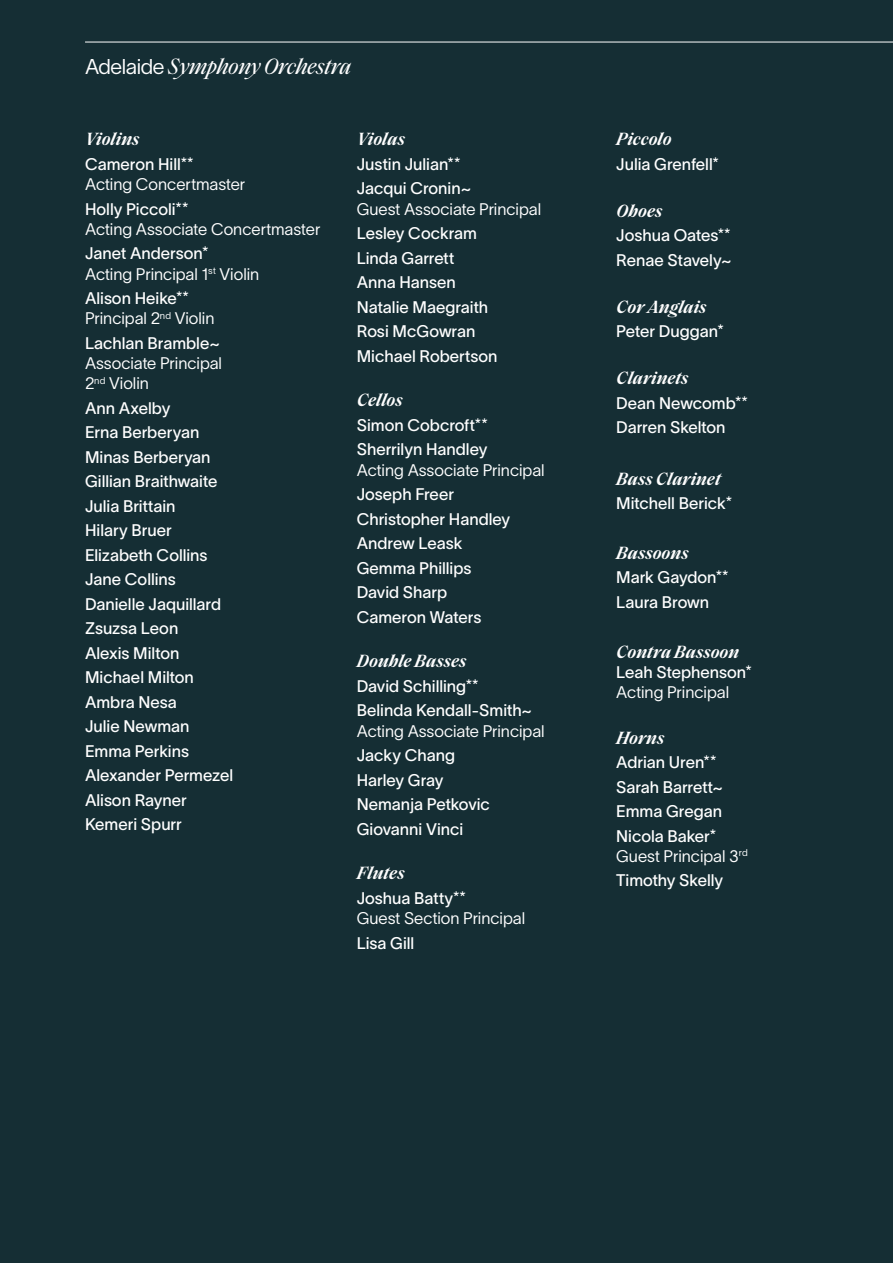
<style>
.page{position:relative;width:893px;height:1263px;background:#152e34}
.page>*{position:absolute;margin:0;border:0;box-sizing:border-box;transform-origin:0 0}
.t1{font:italic 22.5px "Saol Text";letter-spacing:-.02em;color:#fff}
.Player_list_instrument{font:italic 600 18px "Saol Text";color:#fff}
.Player_list{font:italic 600 18px "Saol Text";color:#fff}
.Player_list-2{font:16.5px "TWK Lausanne 400";color:#fff}
.Player_list-3{font:16.5px/20.2px "TWK Lausanne";letter-spacing:-.005em;color:#fff}
.Player_list_instrument-2{font:16.5px "TWK Lausanne 400";color:#fff}
.s1{font-family:"TWK Lausanne";font-style:normal;font-size:21px}
.s2{font-family:"TWK Lausanne 400"}
</style>
<div class="page">
<hr style="left:85px;top:42px;width:808px;height:1px;background:#fff">
<p class="t1" style="left:85px;top:50px;width:268px"><span class="s1">Adelaide</span> Symphony Orchestra</p>
<p class="Player_list_instrument" style="left:85px;top:126px;width:56px">Violins</p>
<p class="Player_list-3" style="left:85px;top:153px;width:162px"><span class="s2">Cameron Hill**<br></span>Acting Concertmaster</p>
<p class="Player_list-3" style="left:85px;top:197px;width:237px"><span class="s2">Holly Piccoli**<br></span>Acting Associate Concertmaster</p>
<p class="Player_list-3" style="left:85px;top:242px;width:176px"><span class="s2">Janet Anderson*<br></span>Acting Principal 1<sup>st</sup> Violin</p>
<p class="Player_list-3" style="left:85px;top:287px;width:131px"><span class="s2">Alison Heike**<br></span>Principal 2<sup>nd</sup> Violin</p>
<p class="Player_list-3" style="left:85px;top:332px;width:139px"><span class="s2">Lachlan Bramble~<br></span>Associate Principal<br>2<sup>nd</sup> Violin</p>
<p class="Player_list-2" style="left:85px;top:396px;width:87px">Ann Axelby</p>
<p class="Player_list-2" style="left:85px;top:421px;width:116px">Erna Berberyan</p>
<p class="Player_list-2" style="left:85px;top:445px;width:127px">Minas Berberyan</p>
<p class="Player_list-2" style="left:85px;top:470px;width:134px">Gillian Braithwaite</p>
<p class="Player_list-2" style="left:85px;top:494px;width:92px">Julia Brittain</p>
<p class="Player_list-2" style="left:85px;top:519px;width:88px">Hilary Bruer</p>
<p class="Player_list-2" style="left:85px;top:543px;width:124px">Elizabeth Collins</p>
<p class="Player_list-2" style="left:85px;top:568px;width:92px">Jane Collins</p>
<p class="Player_list-2" style="left:85px;top:592px;width:138px">Danielle Jaquillard</p>
<p class="Player_list-2" style="left:85px;top:617px;width:95px">Zsuzsa Leon</p>
<p class="Player_list-2" style="left:85px;top:641px;width:96px">Alexis Milton</p>
<p class="Player_list-2" style="left:85px;top:666px;width:110px">Michael Milton</p>
<p class="Player_list-2" style="left:85px;top:690px;width:93px">Ambra Nesa</p>
<p class="Player_list-2" style="left:85px;top:715px;width:106px">Julie Newman</p>
<p class="Player_list-2" style="left:85px;top:739px;width:105px">Emma Perkins</p>
<p class="Player_list-2" style="left:85px;top:764px;width:150px">Alexander Permezel</p>
<p class="Player_list-2" style="left:85px;top:788px;width:103px">Alison Rayner</p>
<p class="Player_list-2" style="left:85px;top:813px;width:98px">Kemeri Spurr</p>
<p class="Player_list" style="left:357px;top:126px;width:50px">Violas</p>
<p class="Player_list-2" style="left:357px;top:152px;width:105px">Justin Julian**</p>
<p class="Player_list-3" style="left:357px;top:177px;width:186px"><span class="s2">Jacqui Cronin~<br></span>Guest Associate Principal</p>
<p class="Player_list-2" style="left:357px;top:222px;width:122px">Lesley Cockram</p>
<p class="Player_list-2" style="left:357px;top:246px;width:99px">Linda Garrett</p>
<p class="Player_list-2" style="left:357px;top:271px;width:101px">Anna Hansen</p>
<p class="Player_list-2" style="left:357px;top:295px;width:133px">Natalie Maegraith</p>
<p class="Player_list-2" style="left:357px;top:320px;width:120px">Rosi McGowran</p>
<p class="Player_list-2" style="left:357px;top:344px;width:142px">Michael Robertson</p>
<p class="Player_list_instrument" style="left:357px;top:387px;width:48px">Cellos</p>
<p class="Player_list-2" style="left:357px;top:413px;width:133px">Simon Cobcroft**</p>
<p class="Player_list-3" style="left:357px;top:438px;width:189px"><span class="s2">Sherrilyn Handley<br></span>Acting Associate Principal</p>
<p class="Player_list-2" style="left:357px;top:483px;width:99px">Joseph Freer</p>
<p class="Player_list-2" style="left:357px;top:507px;width:155px">Christopher Handley</p>
<p class="Player_list-2" style="left:357px;top:532px;width:107px">Andrew Leask</p>
<p class="Player_list-2" style="left:357px;top:556px;width:116px">Gemma Phillips</p>
<p class="Player_list-2" style="left:357px;top:581px;width:92px">David Sharp</p>
<p class="Player_list-2" style="left:357px;top:605px;width:126px">Cameron Waters</p>
<p class="Player_list_instrument" style="left:357px;top:648px;width:111px">Double Basses</p>
<p class="Player_list-2" style="left:357px;top:674px;width:123px">David Schilling**</p>
<p class="Player_list-3" style="left:357px;top:699px;width:189px"><span class="s2">Belinda Kendall-Smith~<br></span>Acting Associate Principal</p>
<p class="Player_list-2" style="left:357px;top:744px;width:100px">Jacky Chang</p>
<p class="Player_list-2" style="left:357px;top:768px;width:88px">Harley Gray</p>
<p class="Player_list-2" style="left:357px;top:793px;width:135px">Nemanja Petkovic</p>
<p class="Player_list-2" style="left:357px;top:817px;width:108px">Giovanni Vinci</p>
<p class="Player_list_instrument" style="left:357px;top:860px;width:49px">Flutes</p>
<p class="Player_list-3" style="left:357px;top:887px;width:170px"><span class="s2">Joshua Batty**<br></span>Guest Section Principal</p>
<p class="Player_list-2" style="left:357px;top:931px;width:59px">Lisa Gill</p>
<p class="Player_list_instrument" style="left:616px;top:126px;width:57px">Piccolo</p>
<p class="Player_list-2" style="left:616px;top:152px;width:104px">Julia Grenfell*</p>
<p class="Player_list" style="left:616px;top:197px;width:48px">Oboes</p>
<p class="Player_list-2" style="left:616px;top:224px;width:116px">Joshua Oates**</p>
<p class="Player_list-2" style="left:616px;top:248px;width:117px">Renae Stavely~</p>
<p class="Player_list_instrument" style="left:616px;top:293px;width:92px">Cor Anglais</p>
<p class="Player_list_instrument-2" style="left:616px;top:320px;width:109px">Peter Duggan*</p>
<p class="Player_list_instrument" style="left:616px;top:365px;width:74px">Clarinets</p>
<p class="Player_list_instrument-2" style="left:616px;top:391px;width:133px">Dean Newcomb**</p>
<p class="Player_list_instrument-2" style="left:616px;top:416px;width:111px">Darren Skelton</p>
<p class="Player_list_instrument" style="left:616px;top:465px;width:106px">Bass Clarinet</p>
<p class="Player_list_instrument-2" style="left:616px;top:492px;width:117px">Mitchell Berick*</p>
<p class="Player_list_instrument" style="left:616px;top:539px;width:74px">Bassoons</p>
<p class="Player_list-2" style="left:616px;top:566px;width:114px">Mark Gaydon**</p>
<p class="Player_list-2" style="left:616px;top:590px;width:94px">Laura Brown</p>
<p class="Player_list_instrument" style="left:616px;top:638px;width:124px">Contra Bassoon</p>
<p class="Player_list_instrument-2" style="left:616px;top:660px;width:137px">Leah Stephenson*</p>
<p class="Player_list-3" style="left:616px;top:681px;width:114px">Acting Principal</p>
<p class="Player_list_instrument" style="left:616px;top:724px;width:50px">Horns</p>
<p class="Player_list_instrument-2" style="left:616px;top:751px;width:102px">Adrian Uren**</p>
<p class="Player_list_instrument-2" style="left:616px;top:775px;width:108px">Sarah Barrett~</p>
<p class="Player_list_instrument-2" style="left:616px;top:800px;width:107px">Emma Gregan</p>
<p class="Player_list_instrument-2" style="left:616px;top:824px;width:101px">Nicola Baker*</p>
<p class="Player_list-3" style="left:616px;top:845px;width:133px">Guest Principal 3<sup>rd</sup></p>
<p class="Player_list-2" style="left:616px;top:869px;width:108px">Timothy Skelly</p>
</div>
